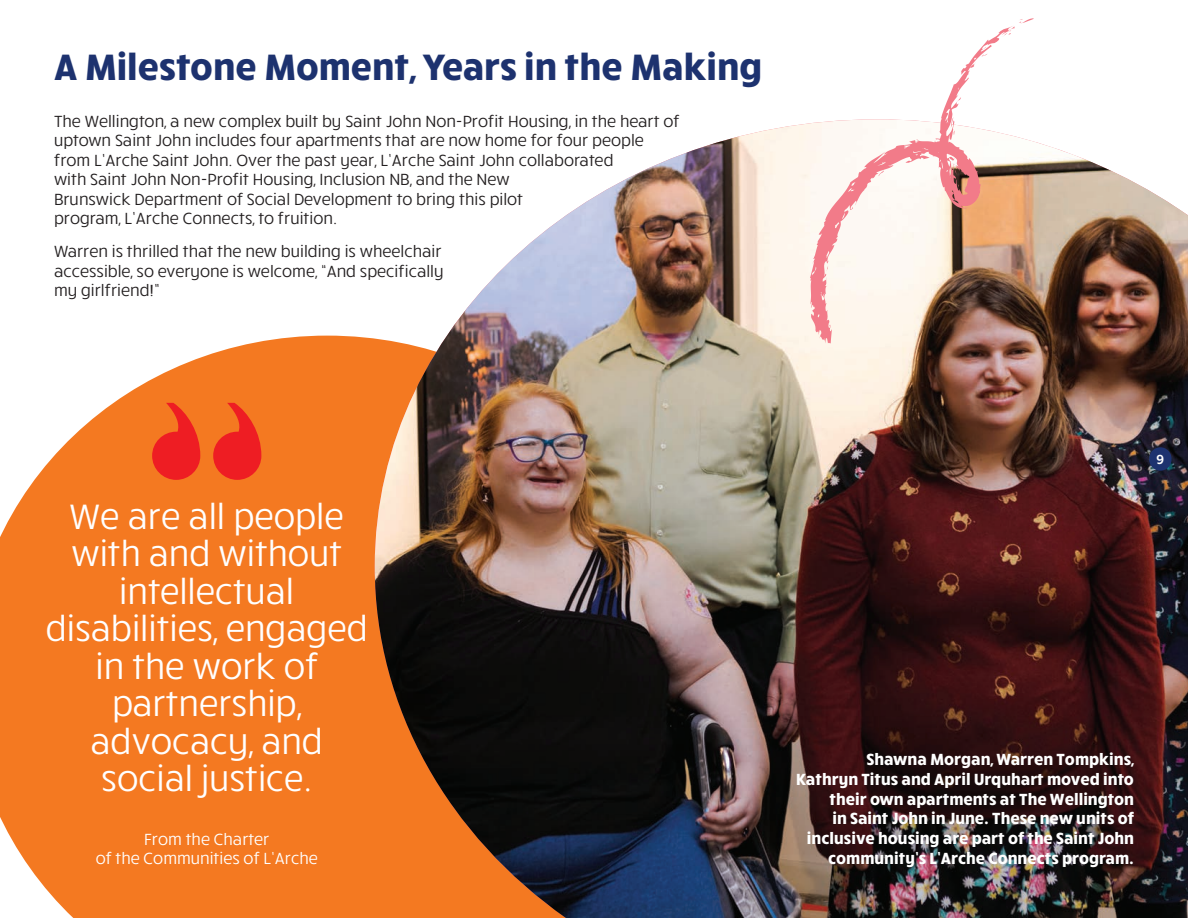
<style>
.page{position:relative;width:1188px;height:918px;background:#fff}
.page>*{position:absolute;margin:0;border:0;box-sizing:border-box;transform-origin:0 0}
.ss_titre{font:700 37.5px "Ruck Sack";color:#1d326f}
.temoignange{font:36px/37.5px "Ruck Sack";color:#fff;text-align:center}
.current_txt{font:16.5px/19.5px "Ruck Sack";color:#231f20}
.current_txt-2{font:700 16.5px/19.8px "Ruck Sack";color:#fff;text-align:right}
.nom_temoignage{font:16.5px/19.5px "Ruck Sack";color:#fff;text-align:center}
.t1{font:600 13.5px "Ruck Sack";color:#fff}
</style>
<div class="page">
<svg style="left:0;top:336px;width:375px;height:582px;background:#f58637"></svg>
<svg style="left:152px;top:403px;width:48px;height:77px;background:#f04022"></svg>
<svg style="left:213px;top:403px;width:48px;height:77px;background:#f04022"></svg>
<img style="left:375px;top:123px;width:813px;height:795px">
<div style="left:1149px;top:447px;width:23px;height:24px;background:#1d326f;border-radius:11px"></div>
<svg style="left:1019px;top:18px;width:15px;height:6px"></svg>
<svg style="left:810px;top:26px;width:205px;height:318px"></svg>
<svg style="left:933px;top:156px;width:7px;height:4px"></svg>
<svg style="left:1001px;top:31px;width:11px;height:6px"></svg>
<svg style="left:970px;top:53px;width:18px;height:15px"></svg>
<svg style="left:934px;top:141px;width:6px;height:3px"></svg>
<svg style="left:958px;top:185px;width:8px;height:10px"></svg>
<svg style="left:878px;top:170px;width:6px;height:6px"></svg>
<svg style="left:826px;top:266px;width:2px;height:13px"></svg>
<p class="ss_titre" style="left:54px;top:42px;width:710px">A Milestone Moment, Years in the Making</p>
<p class="current_txt" style="left:54px;top:110px;width:627px">The Wellington, a new complex built by Saint John Non-Profit Housing, in the heart of uptown Saint John includes four apartments that are now home for four people from L’Arche Saint John. Over the past year, L’Arche Saint John collaborated<br>with Saint John Non-Profit Housing, Inclusion NB, and the New<br>Brunswick Department of Social Development to bring this pilot<br>program, L’Arche Connects, to fruition.</p>
<p class="current_txt" style="left:54px;top:241px;width:391px">Warren is thrilled that the new building is wheelchair accessible, so everyone is welcome, “And specifically my girlfriend!”</p>
<p class="temoignange" style="left:46px;top:495px;width:324px">We are all people with and without intellectual disabilities, engaged in the work of partnership, advocacy, and social justice.</p>
<p class="nom_temoignage" style="left:96px;top:828px;width:224px">From the Charter<br>of the Communities of L’Arche</p>
<p class="t1" style="left:1156px;top:450px;width:9px">9</p>
<p class="current_txt-2" style="left:796px;top:748px;width:340px">Shawna Morgan, Warren Tompkins,<br>Kathryn Titus and April Urquhart moved into their own apartments at The Wellington<br>in Saint John in June. These new units of inclusive housing are part of the Saint John community’s L’Arche Connects program.</p>
</div>
